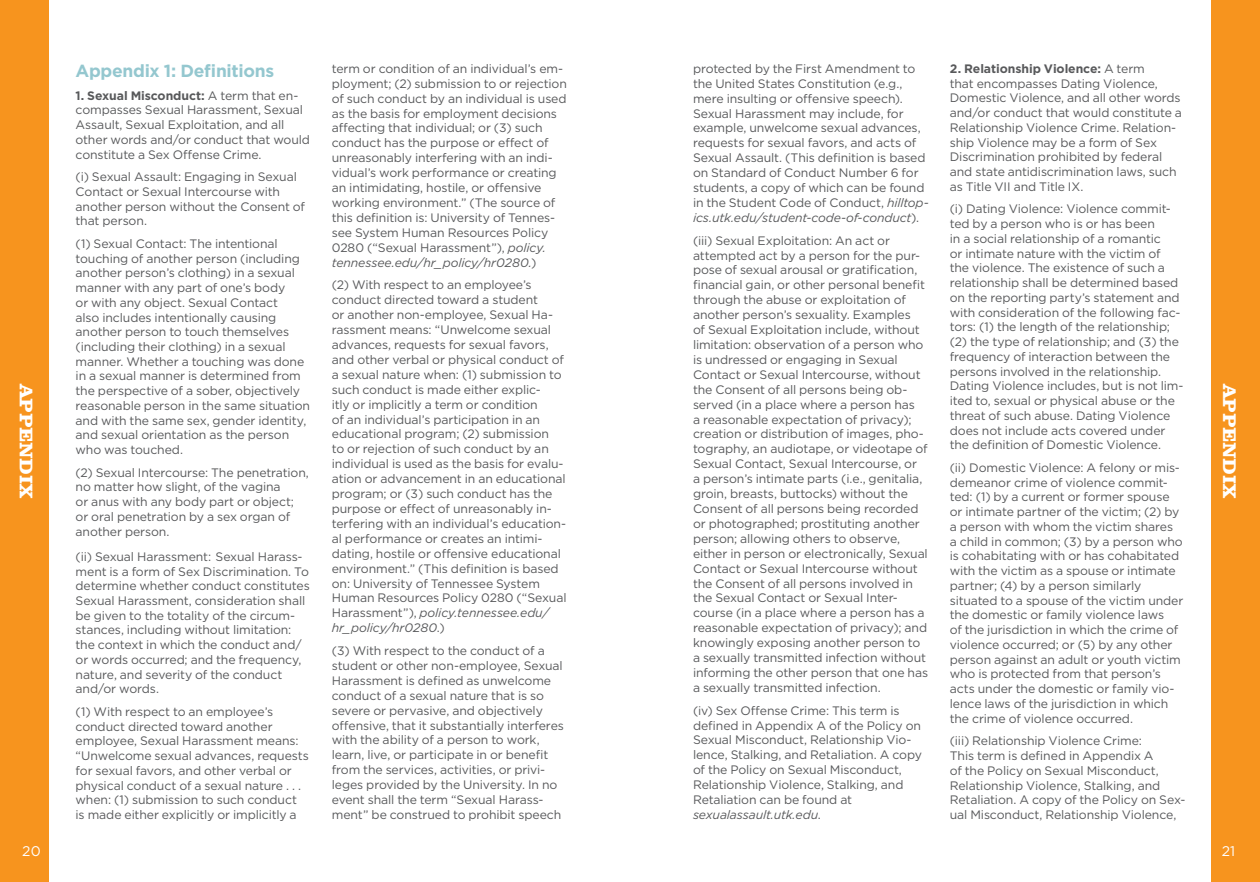
<style>
.page{position:relative;width:1260px;height:882px;background:#fff}
.page>*{position:absolute;margin:0;border:0;box-sizing:border-box;transform-origin:0 0}
.SG__Head{font:700 18.38px "Clarendon Text";color:#fff}
.t1{font:700 17.5px "Gotham";letter-spacing:-.02em;color:#94c7cf}
.SG__Subhed-Orange{font:14px "Gotham";color:#fff}
.Alochool__Body_Copy{font:12.25px/14.9px "Gotham";letter-spacing:-.01em;color:#58595b}
.s1{font-style:italic}
.s2{font-weight:700}
</style>
<div class="page">
<div style="left:1206px;top:0;width:54px;height:882px;background:#f7941e"></div>
<div style="left:0;top:0;width:60px;height:882px;background:#f7941e"></div>
<div style="left:49px;top:0;width:27px;height:882px;background:#fff"></div>
<div style="left:1184px;top:0;width:27px;height:882px;background:#fff"></div>
<p class="Alochool__Body_Copy" style="left:332px;top:61px;width:237px">term or condition of an individual’s em&shy;ployment; (2) submission to or rejection of such conduct by an individual is used as the basis for employment decisions affecting that individual; or (3) such conduct has the purpose or effect of unreasonably interfering with an indi&shy;vidual’s work performance or creating an intimidating, hostile, or offensive working environment.” (The source of this definition is: University of Tennes&shy;see System Human Resources Policy 0280 (“Sexual Harassment”), <span class="s1">policy. tennessee.edu/hr_policy/hr0280.</span>)</p>
<p class="Alochool__Body_Copy" style="left:332px;top:277px;width:236px">(2) With respect to an employee’s conduct directed toward a student<br>or another non-employee, Sexual Ha&shy;rassment means: “Unwelcome sexual advances, requests for sexual favors, and other verbal or physical conduct of a sexual nature when: (1) submission to such conduct is made either explic-<br>itly or implicitly a term or condition<br>of an individual’s participation in an educational program; (2) submission<br>to or rejection of such conduct by an individual is used as the basis for evalu&shy;ation or advancement in an educational program; or (3) such conduct has the purpose or effect of unreasonably in&shy;terfering with an individual’s education&shy;al performance or creates an intimi&shy;dating, hostile or offensive educational environment.” (This definition is based on: University of Tennessee System Human Resources Policy 0280 (“Sexual Harassment”), <span class="s1">policy.tennessee.edu/ hr_policy/hr0280</span>.)</p>
<p class="Alochool__Body_Copy" style="left:332px;top:643px;width:234px">(3) With respect to the conduct of a student or other non-employee, Sexual Harassment is defined as unwelcome conduct of a sexual nature that is so severe or pervasive, and objectively offensive, that it substantially interferes with the ability of a person to work, learn, live, or participate in or benefit from the services, activities, or privi&shy;leges provided by the University. In no event shall the term “Sexual Harass&shy;ment” be construed to prohibit speech</p>
<p class="Alochool__Body_Copy" style="left:693px;top:61px;width:237px">protected by the First Amendment to the United States Constitution (e.g., mere insulting or offensive speech).<br>Sexual Harassment may include, for example, unwelcome sexual advances, requests for sexual favors, and acts of Sexual Assault. (This definition is based on Standard of Conduct Number 6 for students, a copy of which can be found in the Student Code of Conduct, <span class="s1">hilltop&shy;ics.utk.edu/student-code-of-conduct</span>).</p>
<p class="Alochool__Body_Copy" style="left:693px;top:233px;width:237px">(iii) Sexual Exploitation: An act or attempted act by a person for the pur&shy;pose of sexual arousal or gratification, financial gain, or other personal benefit through the abuse or exploitation of another person’s sexuality. Examples<br>of Sexual Exploitation include, without limitation: observation of a person who is undressed or engaging in Sexual Contact or Sexual Intercourse, without the Consent of all persons being ob&shy;served (in a place where a person has<br>a reasonable expectation of privacy); creation or distribution of images, pho&shy;tography, an audiotape, or videotape of Sexual Contact, Sexual Intercourse, or<br>a person’s intimate parts (i.e., genitalia, groin, breasts, buttocks) without the Consent of all persons being recorded or photographed; prostituting another person; allowing others to observe, either in person or electronically, Sexual Contact or Sexual Intercourse without the Consent of all persons involved in the Sexual Contact or Sexual Inter&shy;course (in a place where a person has a reasonable expectation of privacy); and knowingly exposing another person to a sexually transmitted infection without informing the other person that one has a sexually transmitted infection.</p>
<p class="Alochool__Body_Copy" style="left:693px;top:703px;width:230px">(iv) Sex Offense Crime: This term is defined in Appendix A of the Policy on Sexual Misconduct, Relationship Vio&shy;lence, Stalking, and Retaliation. A copy of the Policy on Sexual Misconduct, Relationship Violence, Stalking, and Retaliation can be found at <span class="s1">sexualassault.utk.edu</span>.</p>
<p class="Alochool__Body_Copy" style="left:950px;top:61px;width:234px"><span class="s2">2. Relationship Violence:</span> A term<br>that encompasses Dating Violence, Domestic Violence, and all other words and/or conduct that would constitute a Relationship Violence Crime. Relation&shy;ship Violence may be a form of Sex Discrimination prohibited by federal and state antidiscrimination laws, such as Title VII and Title IX.</p>
<p class="Alochool__Body_Copy" style="left:950px;top:201px;width:235px">(i) Dating Violence: Violence commit&shy;ted by a person who is or has been<br>in a social relationship of a romantic<br>or intimate nature with the victim of<br>the violence. The existence of such a relationship shall be determined based on the reporting party’s statement and with consideration of the following fac&shy;tors: (1) the length of the relationship; (2) the type of relationship; and (3) the frequency of interaction between the persons involved in the relationship.<br>Dating Violence includes, but is not lim&shy;ited to, sexual or physical abuse or the threat of such abuse. Dating Violence does not include acts covered under the definition of Domestic Violence.</p>
<p class="Alochool__Body_Copy" style="left:950px;top:460px;width:235px">(ii) Domestic Violence: A felony or mis&shy;demeanor crime of violence commit&shy;ted: (1) by a current or former spouse or intimate partner of the victim; (2) by a person with whom the victim shares<br>a child in common; (3) by a person who is cohabitating with or has cohabitated with the victim as a spouse or intimate partner; (4) by a person similarly situated to a spouse of the victim under the domestic or family violence laws<br>of the jurisdiction in which the crime of violence occurred; or (5) by any other person against an adult or youth victim who is protected from that person’s acts under the domestic or family vio&shy;lence laws of the jurisdiction in which the crime of violence occurred.</p>
<p class="Alochool__Body_Copy" style="left:950px;top:733px;width:237px">(iii) Relationship Violence Crime:<br>This term is defined in Appendix A<br>of the Policy on Sexual Misconduct, Relationship Violence, Stalking, and Retaliation. A copy of the Policy on Sex&shy;ual Misconduct, Relationship Violence,</p>
<p class="t1" style="left:76px;top:59px;width:200px">Appendix 1: Definitions</p>
<p class="Alochool__Body_Copy" style="left:76px;top:88px;width:236px"><span class="s2">1. Sexual Misconduct:</span> A term that en&shy;compasses Sexual Harassment, Sexual Assault, Sexual Exploitation, and all other words and/or conduct that would constitute a Sex Offense Crime.</p>
<p class="Alochool__Body_Copy" style="left:76px;top:169px;width:231px">(i) Sexual Assault: Engaging in Sexual<br>Contact or Sexual Intercourse with another person without the Consent of that person.</p>
<p class="Alochool__Body_Copy" style="left:76px;top:236px;width:236px">(1) Sexual Contact: The intentional touching of another person (including another person’s clothing) in a sexual manner with any part of one’s body<br>or with any object. Sexual Contact<br>also includes intentionally causing another person to touch themselves (including their clothing) in a sexual manner. Whether a touching was done in a sexual manner is determined from the perspective of a sober, objectively reasonable person in the same situation and with the same sex, gender identity, and sexual orientation as the person who was touched.</p>
<p class="Alochool__Body_Copy" style="left:76px;top:465px;width:235px">(2) Sexual Intercourse: The penetration, no matter how slight, of the vagina<br>or anus with any body part or object; or oral penetration by a sex organ of another person.</p>
<p class="Alochool__Body_Copy" style="left:76px;top:549px;width:236px">(ii) Sexual Harassment: Sexual Harass&shy;ment is a form of Sex Discrimination. To determine whether conduct constitutes Sexual Harassment, consideration shall be given to the totality of the circum&shy;stances, including without limitation: the context in which the conduct and/ or words occurred; and the frequency, nature, and severity of the conduct and/or words.</p>
<p class="Alochool__Body_Copy" style="left:76px;top:704px;width:235px">(1) With respect to an employee’s conduct directed toward another employee, Sexual Harassment means: “Unwelcome sexual advances, requests for sexual favors, and other verbal or physical conduct of a sexual nature . . . when: (1) submission to such conduct is made either explicitly or implicitly a</p>
<p class="SG__Head" style="left:38px;top:384px;width:116px;rotate:90deg">appendix</p>
<p class="SG__Head" style="left:1241px;top:384px;width:116px;rotate:90deg">appendix</p>
<p class="SG__Subhed-Orange" style="left:22px;top:842px;width:20px">20</p>
<p class="SG__Subhed-Orange" style="left:1222px;top:842px;width:15px">21</p>
</div>
